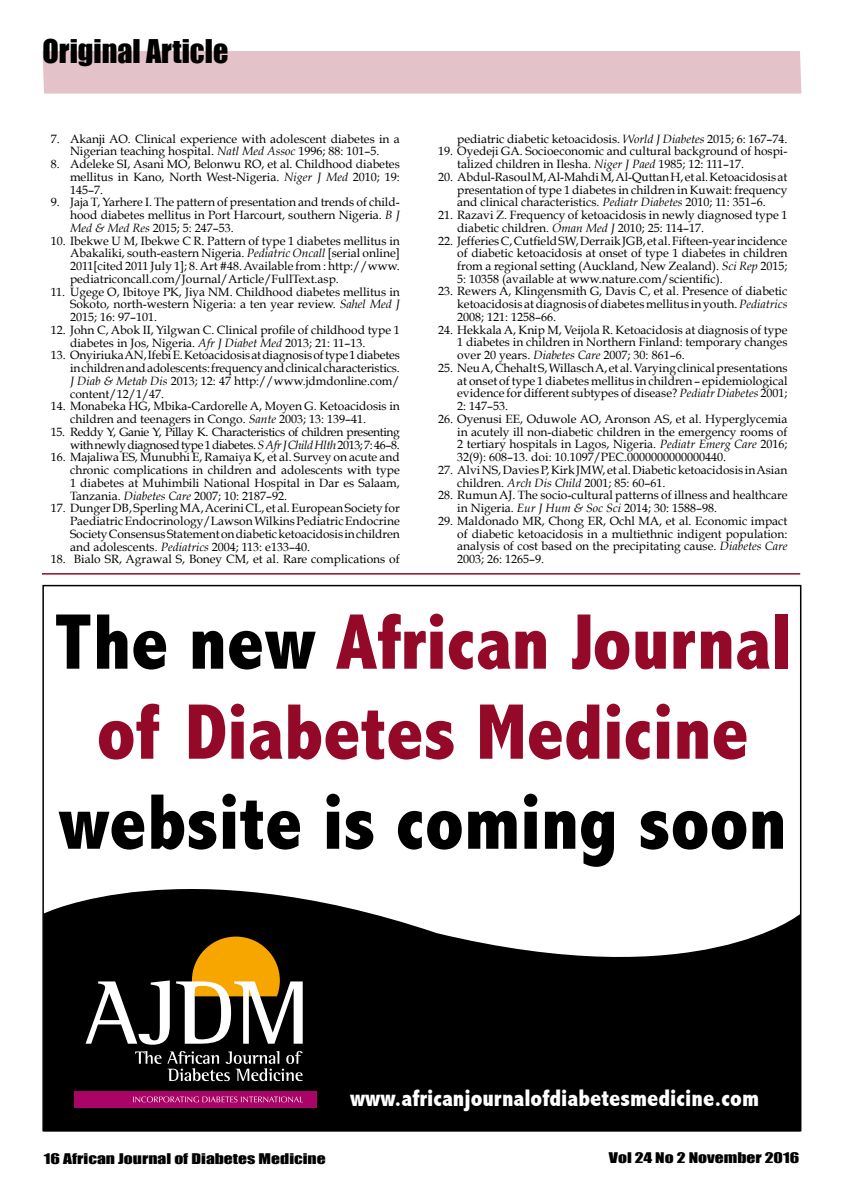
<style>
.page{position:relative;width:851px;height:1191px;background:#fff}
.page>*{position:absolute;margin:0;border:0;box-sizing:border-box;transform-origin:0 0}
.t1{font:800 condensed 79.5px/90px "Abadi";color:#930927;text-align:center}
.t2{font:800 condensed 79.5px "Abadi";color:#000}
.t3{font:30px "Impact";color:#000}
.t4{font:800 condensed 24px "Abadi";color:#fff}
.t5{font:13.5px "Impact";color:#000;scale:1.3 1}
.t6{font:12px/12.8px "Book Antiqua";color:#000;text-align:justify}
.t7{font:12px/12.8px "Book Antiqua";letter-spacing:-.03em;color:#000;text-align:right}
.s1{font-style:italic}
.s2{color:#000}
</style>
<div class="page">
<div style="left:43px;top:51px;width:758px;height:43px;background:#e4c2c9"></div>
<hr style="left:42px;top:573px;width:758px;height:1px;background:#930927">
<svg style="left:43px;top:847px;width:757px;height:284px;fill:#000"></svg>
<div style="left:74px;top:1091px;width:243px;height:16px;background:#aa0566"></div>
<svg style="left:135px;top:1051px;width:26px;height:13px"></svg>
<svg style="left:167px;top:1051px;width:135px;height:30px;background:#3f3f3f"></svg>
<svg style="left:86px;top:980px;width:84px;height:64px"></svg>
<svg style="left:176px;top:936px;width:127px;height:107px"></svg>
<svg style="left:133px;top:1096px;width:170px;height:6px"></svg>
<h2 class="t3" style="left:43px;top:32px;width:187px">Original Article</h2>
<p class="t6" style="left:51px;top:132px;width:350px;text-align:center">7. Akanji AO. Clinical experience with adolescent diabetes in a<br>Nigerian teaching hospital. <span class="s1">Natl Med Assoc</span> 1996; 88: 101–5.</p>
<p class="t6" style="left:70px;top:158px;width:331px;text-indent:-19px">8. Adeleke SI, Asani MO, Belonwu RO, et al. Childhood diabetes mellitus in Kano, North West-Nigeria. <span class="s1">Niger J Med</span> 2010; 19:<br>145–7.</p>
<p class="t6" style="left:70px;top:196px;width:331px;text-indent:-19px">9. Jaja T, Yarhere I. The pattern of presentation and trends of child&shy;hood diabetes mellitus in Port Harcourt, southern Nigeria. <span class="s1">B J Med &amp; Med Res</span> 2015; 5: 247–53.</p>
<p class="t6" style="left:70px;top:234px;width:331px;text-indent:-19px">10. Ibekwe U M, Ibekwe C R. Pattern of type 1 diabetes mellitus in Abakaliki, south-eastern Nigeria. <span class="s1">Pediatric Oncall</span> [serial online] 2011[cited 2011 July 1]; 8. Art #48. Available from : http://www. pediatriconcall.com/Journal/Article/FullText.asp.</p>
<p class="t6" style="left:70px;top:285px;width:331px;text-indent:-19px">11. Ugege O, Ibitoye PK, Jiya NM. Childhood diabetes mellitus in Sokoto, north-western Nigeria: a ten year review. <span class="s1">Sahel Med J </span>2015; 16: 97–101.</p>
<p class="t6" style="left:70px;top:323px;width:331px;text-indent:-19px">12. John C, Abok II, Yilgwan C. Clinical profile of childhood type 1 diabetes in Jos, Nigeria. <span class="s1">Afr J Diabet Med</span> 2013; 21: 11–13.</p>
<p class="t6" style="left:70px;top:349px;width:331px;text-indent:-19px">13. Onyiriuka AN, Ifebi E. Ketoacidosis at diagnosis of type 1 diabetes in children and adolescents: frequency and clinical characteristics.<br><span class="s1">J Diab &amp; Metab Dis</span> 2013; 12: 47 http://www.jdmdonline.com/ content/12/1/47.</p>
<p class="t6" style="left:70px;top:400px;width:331px;text-indent:-19px">14. Monabeka HG, Mbika-Cardorelle A, Moyen G. Ketoacidosis in children and teenagers in Congo. <span class="s1">Sante</span> 2003; 13: 139–41.</p>
<p class="t7" style="left:51px;top:425px;width:350px">15. Reddy Y, Ganie Y, Pillay K. Characteristics of children presenting with newly diagnosed type 1 diabetes. <span class="s1">S Afr J Child Hlth</span> 2013; 7: 46–8.</p>
<p class="t6" style="left:70px;top:451px;width:331px;text-indent:-19px">16. Majaliwa ES, Munubhi E, Ramaiya K, et al. Survey on acute and chronic complications in children and adolescents with type 1 diabetes at Muhimbili National Hospital in Dar es Salaam, Tanzania. <span class="s1">Diabetes Care</span> 2007; 10: 2187–92.</p>
<p class="t6" style="left:70px;top:502px;width:331px;text-indent:-19px">17. Dunger DB, Sperling MA, Acerini CL, et al. European Society for Paediatric Endocrinology/Lawson Wilkins Pediatric Endocrine Society Consensus Statement on diabetic ketoacidosis in children and adolescents. <span class="s1">Pediatrics</span> 2004; 113: e133–40.</p>
<p class="t6" style="left:51px;top:553px;width:350px">18. Bialo SR, Agrawal S, Boney CM, et al. Rare complications of</p>
<p class="t6" style="left:457px;top:132px;width:331px">pediatric diabetic ketoacidosis. <span class="s1">World J Diabetes</span> 2015; 6: 167–74.</p>
<p class="t6" style="left:457px;top:145px;width:331px;text-indent:-19px">19. Oyedeji GA. Socioeconomic and cultural background of hospi&shy;talized children in Ilesha. <span class="s1">Niger J Paed</span> 1985; 12: 111–17.</p>
<p class="t6" style="left:457px;top:170px;width:332px;text-indent:-19px">20. Abdul-Rasoul M, Al-Mahdi M, Al-Quttan H, et al. Ketoacidosis at presentation of type 1 diabetes in children in Kuwait: frequency and clinical characteristics. <span class="s1">Pediatr Diabetes</span> 2010; 11: 351–6.</p>
<p class="t6" style="left:457px;top:208px;width:332px;text-indent:-19px">21. Razavi Z. Frequency of ketoacidosis in newly diagnosed type 1 diabetic children. <span class="s1">Oman Med J</span> 2010; 25: 114–17.</p>
<p class="t6" style="left:457px;top:234px;width:332px;text-indent:-19px">22. Jefferies C, Cutfield SW, Derraik JGB, et al. Fifteen-year incidence of diabetic ketoacidosis at onset of type 1 diabetes in children from a regional setting (Auckland, New Zealand). <span class="s1">Sci Rep</span> 2015; 5: 10358 (available at www.nature.com/scientific).</p>
<p class="t6" style="left:457px;top:285px;width:332px;text-indent:-19px">23. Rewers A, Klingensmith G, Davis C, et al. Presence of diabetic ketoacidosis at diagnosis of diabetes mellitus in youth. <span class="s1">Pediatrics </span>2008; 121: 1258–66.</p>
<p class="t6" style="left:457px;top:323px;width:332px;text-indent:-19px">24. Hekkala A, Knip M, Veijola R. Ketoacidosis at diagnosis of type 1 diabetes in children in Northern Finland: temporary changes over 20 years. <span class="s1">Diabetes Care</span> 2007; 30: 861–6.</p>
<p class="t6" style="left:457px;top:361px;width:332px;text-indent:-19px">25. Neu A, Chehalt S, Willasch A, et al. Varying clinical presentations at onset of type 1 diabetes mellitus in children – epidemiological evidence for different subtypes of disease? <span class="s1">Pediatr Diabetes</span> 2001; 2: 147–53.</p>
<p class="t6" style="left:457px;top:412px;width:332px;text-indent:-19px">26. Oyenusi EE, Oduwole AO, Aronson AS, et al. Hyperglycemia in acutely ill non-diabetic children in the emergency rooms of 2 tertiary hospitals in Lagos, Nigeria. <span class="s1">Pediatr Emerg Care</span> 2016; 32(9): 608–13. doi: 10.1097/PEC.0000000000000440.</p>
<p class="t6" style="left:457px;top:463px;width:331px;text-indent:-19px">27. Alvi NS, Davies P, Kirk JMW, et al. Diabetic ketoacidosis in Asian children. <span class="s1">Arch Dis Child</span> 2001; 85: 60–61.</p>
<p class="t6" style="left:457px;top:489px;width:331px;text-indent:-19px">28. Rumun AJ. The socio-cultural patterns of illness and healthcare in Nigeria. <span class="s1">Eur J Hum &amp; Soc Sci</span> 2014; 30: 1588–98.</p>
<p class="t6" style="left:457px;top:514px;width:332px;text-indent:-19px">29. Maldonado MR, Chong ER, Ochl MA, et al. Economic impact of diabetic ketoacidosis in a multiethnic indigent population: analysis of cost based on the precipitating cause. <span class="s1">Diabetes Care </span>2003; 26: 1265–9.</p>
<h1 class="t1" style="left:54px;top:597px;width:738px"><span class="s2">The new</span> African Journal of Diabetes Medicine</h1>
<h1 class="t2" style="left:59px;top:776px;width:729px">website is coming soon</h1>
<h3 class="t4" style="left:350px;top:1084px;width:410px">www.africanjournalofdiabetesmedicine.com</h3>
<p class="t5" style="left:44px;top:1150px;width:218px">16 African Journal of Diabetes Medicine</p>
<p class="t5" style="left:608px;top:1149px;width:148px">Vol 24 No 2 November 2016</p>
</div>
